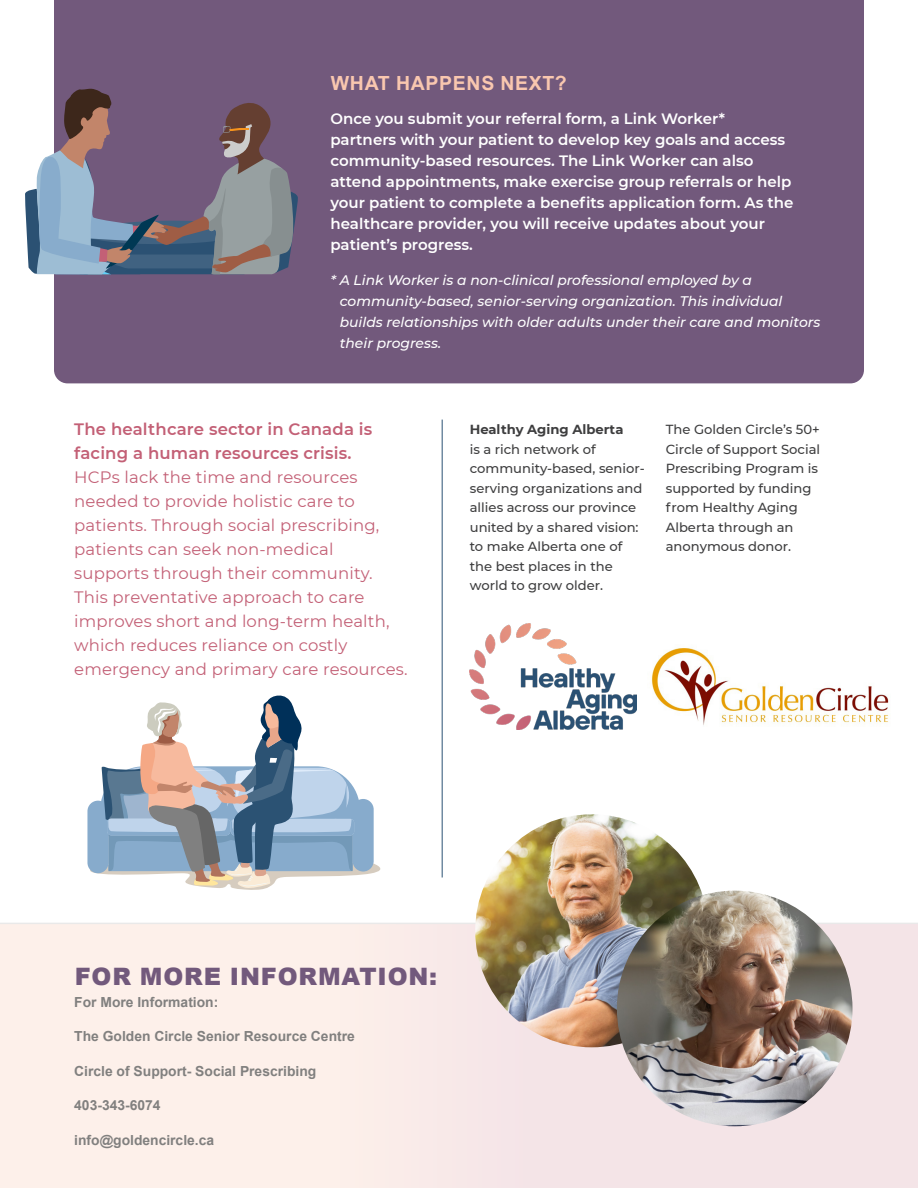
<style>
.page{position:relative;width:918px;height:1188px;background:#fff}
.page>*{position:absolute;margin:0;border:0;box-sizing:border-box;transform-origin:0 0}
.Main_head{font:900 24px "Arial";letter-spacing:.035em;color:#72597c}
.Subhead{font:700 19.5px "Arial";letter-spacing:.035em;color:#f9c7af}
.Supporting_headline{font:16.5px/24px "Montserrat";letter-spacing:.01em;color:#c36076}
.body{font:600 15px/21px "Montserrat";color:#fff}
.body-2{font:italic 500 13.8px/21px "Montserrat";color:#fff}
.body-3{font:700 13.8px "Arial";color:#81807f}
.body-4{font:500 13.2px/19.5px "Montserrat";color:#3e3e3f}
.s1{font-weight:600}
.s2{font-weight:700}
</style>
<div class="page">
<div style="left:54px;top:0;width:810px;height:383px;background:#72597c"></div>
<svg style="left:0;top:923px;width:918px;height:265px;background:#f9ebe8"></svg>
<svg style="left:25px;top:89px;width:276px;height:185px;background:#827c8e"></svg>
<hr style="left:442px;top:420px;width:1px;height:457px;background:#2b5273">
<div style="left:87px;top:801px;width:22px;height:72px;background:#87abcc;border-radius:11px"></div>
<svg style="left:89px;top:695px;width:292px;height:195px"></svg>
<img style="left:475px;top:814px;width:233px;height:233px;border-radius:117px">
<img style="left:617px;top:891px;width:236px;height:235px;border-radius:118px">
<img style="left:470px;top:623px;width:166px;height:107px">
<img style="left:651px;top:648px;width:238px;height:77px">
<p class="Subhead" style="left:331px;top:69px;width:237px">WHAT HAPPENS NEXT?</p>
<p class="body" style="left:330px;top:108px;width:465px">Once you submit your referral form, a Link Worker* partners with your patient to develop key goals and access community-based resources. The Link Worker can also attend appointments, make exercise group referrals or help your patient to complete a benefits application form. As the healthcare provider, you will receive updates about your patient’s progress.</p>
<p class="body-2" style="left:340px;top:269px;width:482px;text-indent:-9px">* A Link Worker is a non-clinical professional employed by a community-based, senior-serving organization. This individual builds relationships with older adults under their care and monitors their progress.</p>
<p class="Supporting_headline" style="left:74px;top:417px;width:335px"><span class="s1">The healthcare sector in Canada is facing a human resources crisis.<br></span>HCPs lack the time and resources needed to provide holistic care to patients. Through social prescribing, patients can seek non-medical supports through their community.<br>This preventative approach to care improves short and long-term health, which reduces reliance on costly emergency and primary care resources.</p>
<p class="body-4" style="left:470px;top:419px;width:177px"><span class="s2">Healthy Aging Alberta<br></span>is a rich network of community-based, senior&shy;serving organizations and allies across our province united by a shared vision: to make Alberta one of the best places in the world to grow older.</p>
<p class="body-4" style="left:666px;top:419px;width:156px">The Golden Circle’s 50+<br>Circle of Support Social<br>Prescribing Program is supported by funding from Healthy Aging<br>Alberta through an anonymous donor.</p>
<p class="Main_head" style="left:75px;top:959px;width:364px">FOR MORE INFORMATION:</p>
<p class="body-3" style="left:74px;top:992px;width:146px">For More Information:</p>
<p class="body-3" style="left:74px;top:1027px;width:282px">The Golden Circle Senior Resource Centre</p>
<p class="body-3" style="left:74px;top:1061px;width:244px">Circle of Support- Social Prescribing</p>
<p class="body-3" style="left:74px;top:1096px;width:88px">403-343-6074</p>
<p class="body-3" style="left:74px;top:1130px;width:141px">info@goldencircle.ca</p>
</div>
